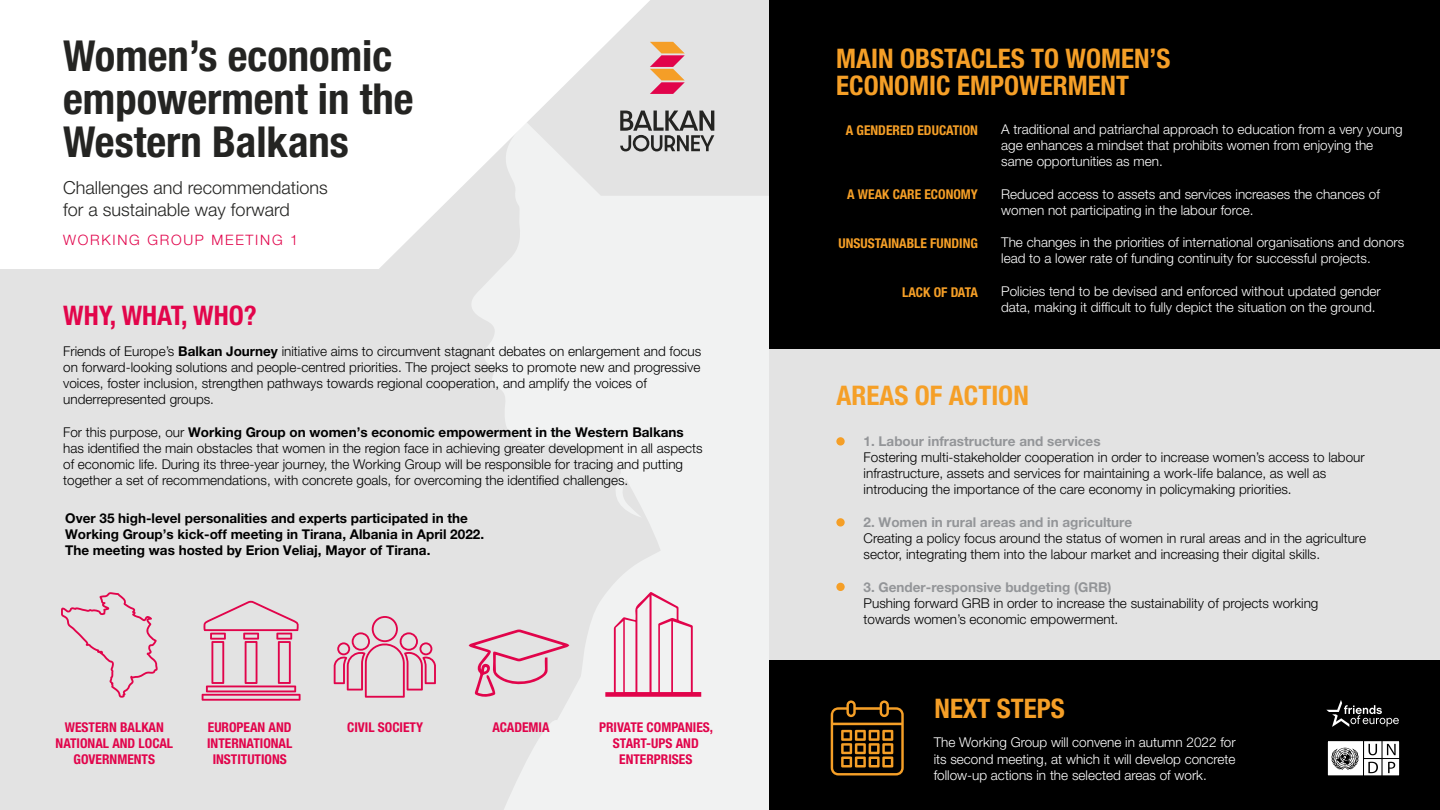
<style>
.page{position:relative;width:1440px;height:810px;background:#fff}
.page>*{position:absolute;margin:0;border:0;box-sizing:border-box;transform-origin:0 0}
.t1{font:700 condensed 42.75px/43.4px "Helvetica Neue LT Pro";color:#242422}
.t2{font:700 condensed 27px/27.9px "Helvetica Neue LT Pro";color:#f59f27}
.t3{font:700 condensed 27px "Helvetica Neue LT Pro";color:#e2054b}
.t4{font:300 18px/21.6px "Helvetica Neue LT Pro";color:#242422}
.t5{font:300 14.33px "Helvetica Neue LT Pro";letter-spacing:.12em;color:#e1044b}
.t6{font:300 13.5px/16.2px "Helvetica Neue LT Pro";color:#000}
.t7{font:300 13.5px/16.2px "Helvetica Neue LT Pro";color:#fff}
.t8{font:700 13.5px/16.2px "Helvetica Neue LT Pro";color:#000}
.t9{font:700 condensed 13.5px/16.2px "Helvetica Neue LT Pro";color:#e1044b;text-align:center}
.t10{font:700 13.5px "Helvetica Neue LT Pro";color:#939598}
.t11{font:700 condensed 13.5px "Helvetica Neue LT Pro";color:#f59f27}
.s1{font-weight:700}
</style>
<div class="page">
<div style="left:0;top:0;width:770px;height:810px;background:#e3e3e3"></div>
<svg style="left:472px;top:196px;width:298px;height:614px;fill:#f1f2f2"></svg>
<div style="left:770px;top:0;width:670px;height:350px;background:#000"></div>
<div style="left:770px;top:350px;width:670px;height:310px;background:#e3e3e3"></div>
<div style="left:770px;top:660px;width:670px;height:150px;background:#000"></div>
<svg style="left:0;top:0;width:650px;height:269px;fill:#fff"></svg>
<svg style="left:469px;top:629px;width:100px;height:68px"></svg>
<svg style="left:334px;top:616px;width:102px;height:82px"></svg>
<svg style="left:202px;top:600px;width:99px;height:101px"></svg>
<svg style="left:61px;top:592px;width:97px;height:106px"></svg>
<svg style="left:831px;top:700px;width:73px;height:76px"></svg>
<svg style="left:605px;top:592px;width:96px;height:105px"></svg>
<svg style="left:650px;top:42px;width:35px;height:52px"></svg>
<svg style="left:620px;top:111px;width:94px;height:41px"></svg>
<div style="left:836px;top:437px;width:9px;height:9px;background:#f59f27;border-radius:50%"></div>
<div style="left:836px;top:518px;width:9px;height:9px;background:#f59f27;border-radius:50%"></div>
<div style="left:836px;top:583px;width:9px;height:8px;background:#f59f27;border-radius:50%"></div>
<svg style="left:1326px;top:700px;width:73px;height:27px"></svg>
<img style="left:1329px;top:742px;width:69px;height:33px">
<div style="left:1326px;top:739px;width:75px;height:39px;border:2px solid #000"></div>
<h1 class="t1" style="left:63px;top:33px;width:352px">Women’s economic empowerment in the<br>Western Balkans</h1>
<h3 class="t4" style="left:63px;top:176px;width:266px">Challenges and recommendations for a sustainable way forward</h3>
<p class="t5" style="left:63px;top:231px;width:236px">WORKING GROUP MEETING 1</p>
<h2 class="t3" style="left:63px;top:299px;width:195px">WHY, WHAT, WHO?</h2>
<p class="t6" style="left:63px;top:343px;width:640px">Friends of Europe’s <span class="s1">Balkan Journey</span> initiative aims to circumvent stagnant debates on enlargement and focus on forward-looking solutions and people-centred priorities. The project seeks to promote new and progressive voices, foster inclusion, strengthen pathways towards regional cooperation, and amplify the voices of underrepresented groups.</p>
<p class="t6" style="left:63px;top:424px;width:641px">For this purpose, our <span class="s1">Working Group on women’s economic empowerment in the Western Balkans </span>has identified the main obstacles that women in the region face in achieving greater development in all aspects of economic life. During its three-year journey, the Working Group will be responsible for tracing and putting together a set of recommendations, with concrete goals, for overcoming the identified challenges.</p>
<p class="t8" style="left:65px;top:510px;width:420px">Over 35 high-level personalities and experts participated in the<br>Working Group’s kick-off meeting in Tirana, Albania in April 2022.<br>The meeting was hosted by Erion Veliaj, Mayor of Tirana.</p>
<p class="t9" style="left:56px;top:719px;width:119px">WESTERN BALKAN<br>NATIONAL AND LOCAL<br>GOVERNMENTS</p>
<p class="t9" style="left:208px;top:719px;width:85px">EUROPEAN AND</p>
<p class="t9" style="left:347px;top:719px;width:77px">CIVIL SOCIETY</p>
<p class="t9" style="left:207px;top:735px;width:87px">INTERNATIONAL<br>INSTITUTIONS</p>
<p class="t9" style="left:492px;top:719px;width:59px">ACADEMIA</p>
<p class="t9" style="left:599px;top:719px;width:115px">PRIVATE COMPANIES,<br>START-UPS AND<br>ENTERPRISES</p>
<h2 class="t2" style="left:836px;top:44px;width:336px">MAIN OBSTACLES TO WOMEN’S<br>ECONOMIC EMPOWERMENT</h2>
<p class="t11" style="left:846px;top:122px;width:134px">A GENDERED EDUCATION</p>
<p class="t11" style="left:847px;top:186px;width:132px">A WEAK CARE ECONOMY</p>
<p class="t11" style="left:838px;top:235px;width:141px">UNSUSTAINABLE FUNDING</p>
<p class="t11" style="left:902px;top:284px;width:77px">LACK OF DATA</p>
<p class="t7" style="left:1001px;top:121px;width:403px">A traditional and patriarchal approach to education from a very young age enhances a mindset that prohibits women from enjoying the same opportunities as men.</p>
<p class="t7" style="left:1001px;top:186px;width:380px">Reduced access to assets and services increases the chances of women not participating in the labour force.</p>
<p class="t7" style="left:1001px;top:234px;width:405px">The changes in the priorities of international organisations and donors lead to a lower rate of funding continuity for successful projects.</p>
<p class="t7" style="left:1001px;top:283px;width:381px">Policies tend to be devised and enforced without updated gender data, making it difficult to fully depict the situation on the ground.</p>
<h2 class="t2" style="left:836px;top:381px;width:194px">AREAS OF ACTION</h2>
<p class="t10" style="left:864px;top:433px;width:239px">1. Labour infrastructure and services</p>
<p class="t6" style="left:864px;top:449px;width:503px">Fostering multi-stakeholder cooperation in order to increase women’s access to labour infrastructure, assets and services for maintaining a work-life balance, as well as introducing the importance of the care economy in policymaking priorities.</p>
<p class="t10" style="left:864px;top:514px;width:270px">2. Women in rural areas and in agriculture</p>
<p class="t6" style="left:864px;top:530px;width:504px">Creating a policy focus around the status of women in rural areas and in the agriculture sector, integrating them into the labour market and increasing their digital skills.</p>
<p class="t10" style="left:864px;top:579px;width:249px">3. Gender-responsive budgeting (GRB)</p>
<p class="t6" style="left:864px;top:595px;width:456px">Pushing forward GRB in order to increase the sustainability of projects working towards women’s economic empowerment.</p>
<h2 class="t2" style="left:935px;top:694px;width:132px">NEXT STEPS</h2>
<p class="t7" style="left:934px;top:734px;width:303px;text-align:justify">The Working Group will convene in autumn 2022 for its second meeting, at which it will develop concrete follow-up actions in the selected areas of work.</p>
</div>
